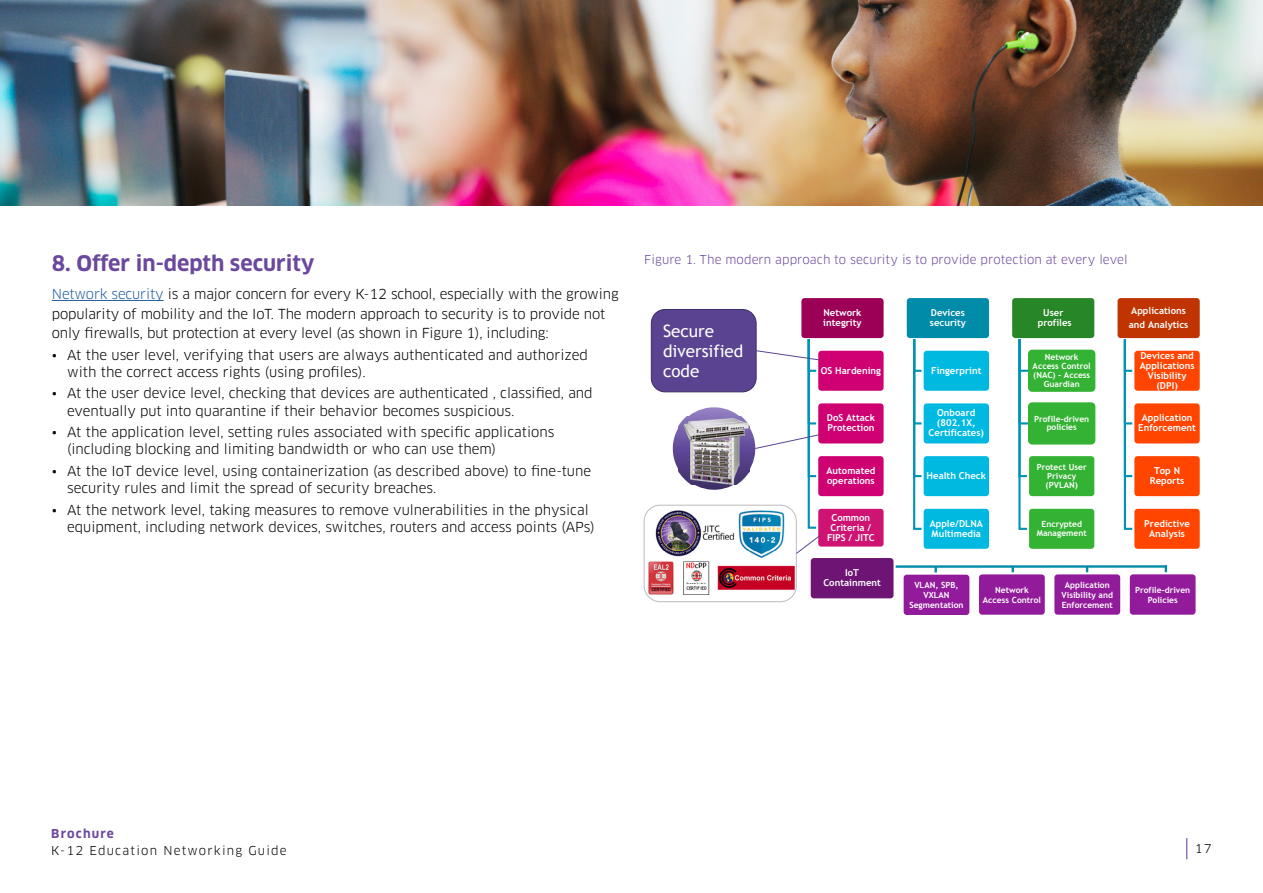
<style>
.page{position:relative;width:1263px;height:893px;background:#fff}
.page>*{position:absolute;margin:0;border:0;box-sizing:border-box;transform-origin:0 0}
.t1{font:700 21px "Clan OT";color:#6b489d}
.t2{font:16.95px/20.4px "Trebuchet MS";color:#fff}
.t3{font:13.5px/17.2px "Clan OT";letter-spacing:-.005em;color:#000}
.t4{font:12px "Clan OT";letter-spacing:.005em;color:#6b489d}
.t5{font:12px "Clan OT";letter-spacing:.1em;color:#000}
.t6{font:700 12px "Clan OT";letter-spacing:.1em;color:#6b489d}
.t7{font:700 9.6px/10.1px "Trebuchet MS";color:#fff;text-align:center}
.t8{font:700 8.55px/8.9px "Trebuchet MS";color:#fff;text-align:center}
.s1{color:#215e9e}
</style>
<div class="page">
<svg style="left:1186px;top:838px;width:1px;height:21px"></svg>
<hr style="left:52px;top:300px;width:112px;height:1px;background:#215e9e">
<img style="left:0;top:0;width:1263px;height:206px">
<div style="left:800px;top:297px;width:85px;height:42px;background:#9b0056;border-radius:4px"></div>
<div style="left:799px;top:296px;width:87px;height:44px;border:2px solid #fff;border-radius:4px"></div>
<div style="left:817px;top:350px;width:68px;height:42px;background:#cf0072;border-radius:4px"></div>
<div style="left:816px;top:349px;width:70px;height:44px;border:2px solid #fff;border-radius:4px"></div>
<div style="left:817px;top:402px;width:68px;height:43px;background:#cf0072;border-radius:4px"></div>
<div style="left:816px;top:401px;width:70px;height:45px;border:2px solid #fff;border-radius:4px"></div>
<div style="left:817px;top:455px;width:68px;height:42px;background:#cf0072;border-radius:4px"></div>
<div style="left:816px;top:454px;width:70px;height:44px;border:2px solid #fff;border-radius:4px"></div>
<div style="left:817px;top:508px;width:68px;height:40px;background:#cf1372;border-radius:4px"></div>
<div style="left:816px;top:507px;width:70px;height:42px;border:2px solid #fff;border-radius:4px"></div>
<div style="left:906px;top:297px;width:84px;height:42px;background:#008ba9;border-radius:4px"></div>
<div style="left:905px;top:296px;width:86px;height:44px;border:2px solid #fff;border-radius:4px"></div>
<div style="left:922px;top:350px;width:68px;height:42px;background:#00b9e1;border-radius:4px"></div>
<div style="left:921px;top:349px;width:70px;height:44px;border:2px solid #fff;border-radius:4px"></div>
<div style="left:922px;top:402px;width:68px;height:43px;background:#00b9e1;border-radius:4px"></div>
<div style="left:921px;top:401px;width:70px;height:45px;border:2px solid #fff;border-radius:4px"></div>
<div style="left:922px;top:455px;width:68px;height:42px;background:#00b9e1;border-radius:4px"></div>
<div style="left:921px;top:454px;width:70px;height:44px;border:2px solid #fff;border-radius:4px"></div>
<svg style="left:912px;top:337px;width:13px;height:193px"></svg>
<div style="left:922px;top:508px;width:68px;height:42px;background:#00b9e1;border-radius:4px"></div>
<div style="left:921px;top:507px;width:70px;height:44px;border:2px solid #fff;border-radius:4px"></div>
<div style="left:1011px;top:297px;width:84px;height:42px;background:#278626;border-radius:4px"></div>
<div style="left:1010px;top:296px;width:86px;height:44px;border:2px solid #fff;border-radius:4px"></div>
<div style="left:1028px;top:350px;width:67px;height:42px;background:#34b233;border-radius:4px"></div>
<div style="left:1028px;top:402px;width:67px;height:43px;background:#34b233;border-radius:4px"></div>
<div style="left:1028px;top:455px;width:67px;height:42px;background:#34b233;border-radius:4px"></div>
<div style="left:1027px;top:454px;width:69px;height:44px;border:2px solid #fff;border-radius:4px"></div>
<svg style="left:1017px;top:337px;width:13px;height:193px"></svg>
<div style="left:1028px;top:508px;width:67px;height:42px;background:#34b233;border-radius:4px"></div>
<div style="left:1027px;top:507px;width:69px;height:44px;border:2px solid #fff;border-radius:4px"></div>
<div style="left:1116px;top:297px;width:85px;height:42px;background:#bf3400;border-radius:4px"></div>
<div style="left:1115px;top:296px;width:87px;height:44px;border:2px solid #fff;border-radius:4px"></div>
<div style="left:1133px;top:350px;width:68px;height:42px;background:#ff4500;border-radius:4px"></div>
<div style="left:1132px;top:349px;width:70px;height:44px;border:2px solid #fff;border-radius:4px"></div>
<div style="left:1133px;top:402px;width:68px;height:43px;background:#ff4500;border-radius:4px"></div>
<div style="left:1132px;top:401px;width:70px;height:45px;border:2px solid #fff;border-radius:4px"></div>
<div style="left:1133px;top:455px;width:68px;height:42px;background:#ff4500;border-radius:4px"></div>
<div style="left:1132px;top:454px;width:70px;height:44px;border:2px solid #fff;border-radius:4px"></div>
<svg style="left:1123px;top:337px;width:12px;height:193px"></svg>
<div style="left:1133px;top:508px;width:68px;height:42px;background:#ff4500;border-radius:4px"></div>
<div style="left:1132px;top:507px;width:70px;height:44px;border:2px solid #fff;border-radius:4px"></div>
<hr style="left:878px;top:565px;width:289px;height:3px;background:#008ba9">
<svg style="left:934px;top:567px;width:3px;height:5px"></svg>
<svg style="left:1011px;top:567px;width:3px;height:5px"></svg>
<div style="left:810px;top:557px;width:84px;height:42px;background:#6d1474;border-radius:4px"></div>
<div style="left:809px;top:556px;width:87px;height:44px;border:2px solid #fff;border-radius:4px"></div>
<div style="left:902px;top:574px;width:68px;height:42px;background:#921b9b;border-radius:4px"></div>
<div style="left:901px;top:572px;width:70px;height:45px;border:2px solid #fff;border-radius:4px"></div>
<div style="left:978px;top:573px;width:68px;height:43px;background:#921b9b;border-radius:4px"></div>
<div style="left:977px;top:572px;width:70px;height:45px;border:2px solid #fff;border-radius:4px"></div>
<div style="left:1053px;top:573px;width:68px;height:43px;background:#921b9b;border-radius:4px"></div>
<div style="left:1052px;top:572px;width:70px;height:45px;border:2px solid #fff;border-radius:4px"></div>
<div style="left:1129px;top:573px;width:68px;height:43px;background:#921b9b;border-radius:4px"></div>
<div style="left:1128px;top:572px;width:70px;height:45px;border:2px solid #fff;border-radius:4px"></div>
<img style="left:648px;top:508px;width:146px;height:87px">
<div style="left:644px;top:505px;width:153px;height:97px;border:1px solid #bfbfbf;border-radius:16px"></div>
<div style="left:651px;top:309px;width:105px;height:83px;background:#5a4492;border-radius:14px"></div>
<div style="left:651px;top:309px;width:106px;height:83px;border:1px solid #402f6a;border-radius:14px"></div>
<img style="left:673px;top:407px;width:82px;height:83px">
<img style="left:679px;top:417px;width:70px;height:67px">
<svg style="left:755px;top:337px;width:65px;height:217px"></svg>
<h1 class="t1" style="left:52px;top:251px;width:264px">8. Offer in-depth security</h1>
<p class="t3" style="left:52px;top:284px;width:568px;line-height:19.5px"><span class="s1">Network security</span> is a major concern for every K-12 school, especially with the growing popularity of mobility and the IoT. The modern approach to security is to provide not only firewalls, but protection at every level (as shown in Figure 1), including:</p>
<p class="t3" style="left:67px;top:346px;width:522px;text-indent:-15px">• At the user level, verifying that users are always authenticated and authorized with the correct access rights (using profiles).</p>
<p class="t3" style="left:67px;top:385px;width:527px;text-indent:-15px">• At the user device level, checking that devices are authenticated , classified, and eventually put into quarantine if their behavior becomes suspicious.</p>
<p class="t3" style="left:67px;top:424px;width:489px;text-indent:-15px">• At the application level, setting rules associated with specific applications (including blocking and limiting bandwidth or who can use them)</p>
<p class="t3" style="left:67px;top:462px;width:525px;text-indent:-15px">• At the IoT device level, using containerization (as described above) to fine-tune security rules and limit the spread of security breaches.</p>
<p class="t3" style="left:67px;top:501px;width:529px;text-indent:-15px">• At the network level, taking measures to remove vulnerabilities in the physical equipment, including network devices, switches, routers and access points (APs)</p>
<p class="t4" style="left:644px;top:252px;width:485px">Figure 1. The modern approach to security is to provide protection at every level</p>
<p class="t2" style="left:663px;top:320px;width:82px">Secure diversified code</p>
<p class="t7" style="left:823px;top:307px;width:40px;text-align:left">Network integrity</p>
<p class="t7" style="left:821px;top:365px;width:62px">OS Hardening</p>
<p class="t7" style="left:827px;top:413px;width:50px;text-align:left">DoS Attack<br>Protection</p>
<p class="t7" style="left:826px;top:466px;width:51px;text-align:left">Automated operations</p>
<p class="t7" style="left:827px;top:512px;width:49px">Common<br>Criteria /<br>FIPS / JITC</p>
<p class="t7" style="left:823px;top:567px;width:59px">IoT<br>Containment</p>
<p class="t7" style="left:930px;top:307px;width:38px;text-align:left">Devices security</p>
<p class="t7" style="left:931px;top:365px;width:52px">Fingerprint</p>
<p class="t7" style="left:929px;top:408px;width:57px">Onboard (802.1X,<br>Certificates)</p>
<p class="t7" style="left:927px;top:471px;width:61px">Health Check</p>
<p class="t7" style="left:930px;top:518px;width:55px;text-align:left">Apple/DLNA<br>Multimedia</p>
<p class="t7" style="left:1038px;top:307px;width:35px">User profiles</p>
<p class="t8" style="left:1033px;top:353px;width:60px">Network<br>Access Control (NAC) - Access<br>Guardian</p>
<p class="t8" style="left:1034px;top:414px;width:56px">Profile-driven policies</p>
<p class="t8" style="left:1037px;top:462px;width:51px">Protect User<br>Privacy (PVLAN)</p>
<p class="t8" style="left:1037px;top:519px;width:52px">Encrypted<br>Management</p>
<p class="t7" style="left:1129px;top:304px;width:61px;line-height:14px;text-align:left">Applications and Analytics</p>
<p class="t7" style="left:1140px;top:350px;width:56px">Devices and<br>Applications<br>Visibility (DPI)</p>
<p class="t7" style="left:1138px;top:413px;width:59px">Application<br>Enforcement</p>
<p class="t7" style="left:1150px;top:466px;width:36px">Top N<br>Reports</p>
<p class="t7" style="left:1144px;top:518px;width:47px">Predictive<br>Analysis</p>
<p class="t8" style="left:909px;top:580px;width:56px;line-height:10.2px">VLAN, SPB,<br>VXLAN<br>Segmentation</p>
<p class="t8" style="left:983px;top:584px;width:60px;line-height:10.2px">Network<br>Access Control</p>
<p class="t8" style="left:1061px;top:579px;width:53px;line-height:10.2px">Application<br>Visibility and<br>Enforcement</p>
<p class="t8" style="left:1135px;top:584px;width:56px;line-height:10.2px">Profile-driven<br>Policies</p>
<p class="t6" style="left:51px;top:827px;width:64px">Brochure</p>
<p class="t5" style="left:51px;top:843px;width:237px">K-12 Education Networking Guide</p>
<p class="t5" style="left:1195px;top:841px;width:18px">17</p>
</div>
